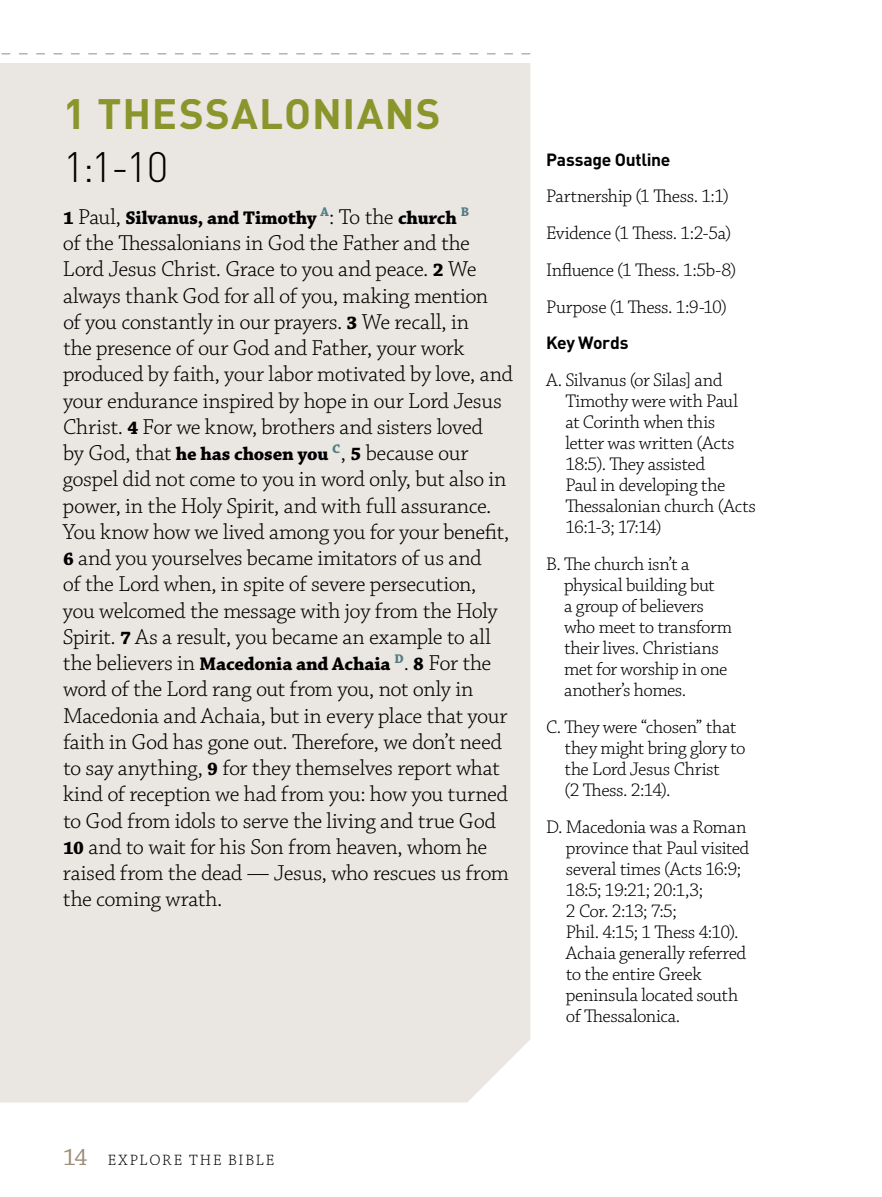
<style>
.page{position:relative;width:882px;height:1197px;background:#fff}
.page>*{position:absolute;margin:0;border:0;box-sizing:border-box;transform-origin:0 0}
.t1{font:700 42px "DIN";letter-spacing:.025em;color:#97a732}
.t2{font:300 42px "DIN";color:#000}
.t3{font:24.5px "Chaparral Pro Capt";color:#9b8c75}
.t4{font:300 22.75px/26.2px "Chaparral Pro";letter-spacing:-.02em;color:#000}
.t5{font:300 19.25px/21px "Chaparral Pro";letter-spacing:-.02em;color:#000}
.t6{font:700 19.25px "Chaparral Pro";letter-spacing:-.01em;color:#000}
.t7{font:700 17.5px "DIN";letter-spacing:-.015em;color:#000}
.t8{font:300 15.75px "Chaparral Pro";letter-spacing:.12em;color:#000}
.s1{font-weight:300;font-size:22.75px}
.s2{font-weight:700;font-size:19.25px}
</style>
<div class="page">
<div style="left:0;top:63px;width:530px;height:1039px;background:#eae6e1"></div>
<svg style="left:1px;top:53px;width:529px;height:1px"></svg>
<h1 class="t1" style="left:63px;top:87px;width:379px">1 THESSALONIANS</h1>
<h1 class="t2" style="left:63px;top:141px;width:107px">1:1-10</h1>
<p class="t6" style="left:63px;top:206px;width:408px">1 <span class="s1">Paul,</span> Silvanus, and Timothy <sup>A</sup><span class="s1">: To the</span> church <sup>B</sup></p>
<p class="t4" style="left:63px;top:231px;width:451px">of the Thessalonians in God the Father and the Lord Jesus Christ. Grace to you and peace. <span class="s2">2</span> We always thank God for all of you, making mention<br>of you constantly in our prayers. <span class="s2">3</span> We recall, in<br>the presence of our God and Father, your work produced by faith, your labor motivated by love, and your endurance inspired by hope in our Lord Jesus Christ. <span class="s2">4</span> For we know, brothers and sisters loved<br>by God, that <span class="s2">he has chosen you</span> <sup>C</sup>, <span class="s2">5</span> because our gospel did not come to you in word only, but also in power, in the Holy Spirit, and with full assurance.<br>You know how we lived among you for your benefit, <span class="s2">6</span> and you yourselves became imitators of us and<br>of the Lord when, in spite of severe persecution, you welcomed the message with joy from the Holy Spirit. <span class="s2">7</span> As a result, you became an example to all the believers in <span class="s2">Macedonia and Achaia</span> <sup>D</sup>. <span class="s2">8</span> For the word of the Lord rang out from you, not only in Macedonia and Achaia, but in every place that your faith in God has gone out. Therefore, we don’t need to say anything, <span class="s2">9</span> for they themselves report what kind of reception we had from you: how you turned to God from idols to serve the living and true God <span class="s2">10</span> and to wait for his Son from heaven, whom he raised from the dead — Jesus, who rescues us from the coming wrath.</p>
<p class="t7" style="left:546px;top:148px;width:126px">Passage Outline</p>
<p class="t5" style="left:546px;top:179px;width:192px;line-height:36.8px">Partnership (1 Thess. 1:1)<br>Evidence (1 Thess. 1:2-5a)<br>Influence (1 Thess. 1:5b-8)<br>Purpose (1 Thess. 1:9-10)</p>
<p class="t7" style="left:546px;top:332px;width:84px">Key Words</p>
<p class="t5" style="left:565px;top:371px;width:192px;text-indent:-19px">A. Silvanus (or Silas] and<br>Timothy were with Paul at Corinth when this letter was written (Acts<br>18:5). They assisted<br>Paul in developing the<br>Thessalonian church (Acts<br>16:1-3; 17:14)</p>
<p class="t5" style="left:564px;top:554px;width:170px;text-indent:-18px">B. The church isn’t a physical building but<br>a group of believers who meet to transform their lives. Christians met for worship in one another’s homes.</p>
<p class="t5" style="left:565px;top:717px;width:183px;text-indent:-19px">C. They were “chosen” that they might bring glory to the Lord Jesus Christ<br>(2 Thess. 2:14).</p>
<p class="t5" style="left:566px;top:817px;width:185px;text-indent:-20px">D. Macedonia was a Roman province that Paul visited several times (Acts 16:9;<br>18:5; 19:21; 20:1,3;<br>2 Cor. 2:13; 7:5;<br>Phil. 4:15; 1 Thess 4:10).<br>Achaia generally referred to the entire Greek peninsula located south of Thessalonica.</p>
<p class="t3" style="left:63px;top:1143px;width:26px">14</p>
<p class="t8" style="left:108px;top:1151px;width:168px">EXPLORE THE BIBLE</p>
</div>
